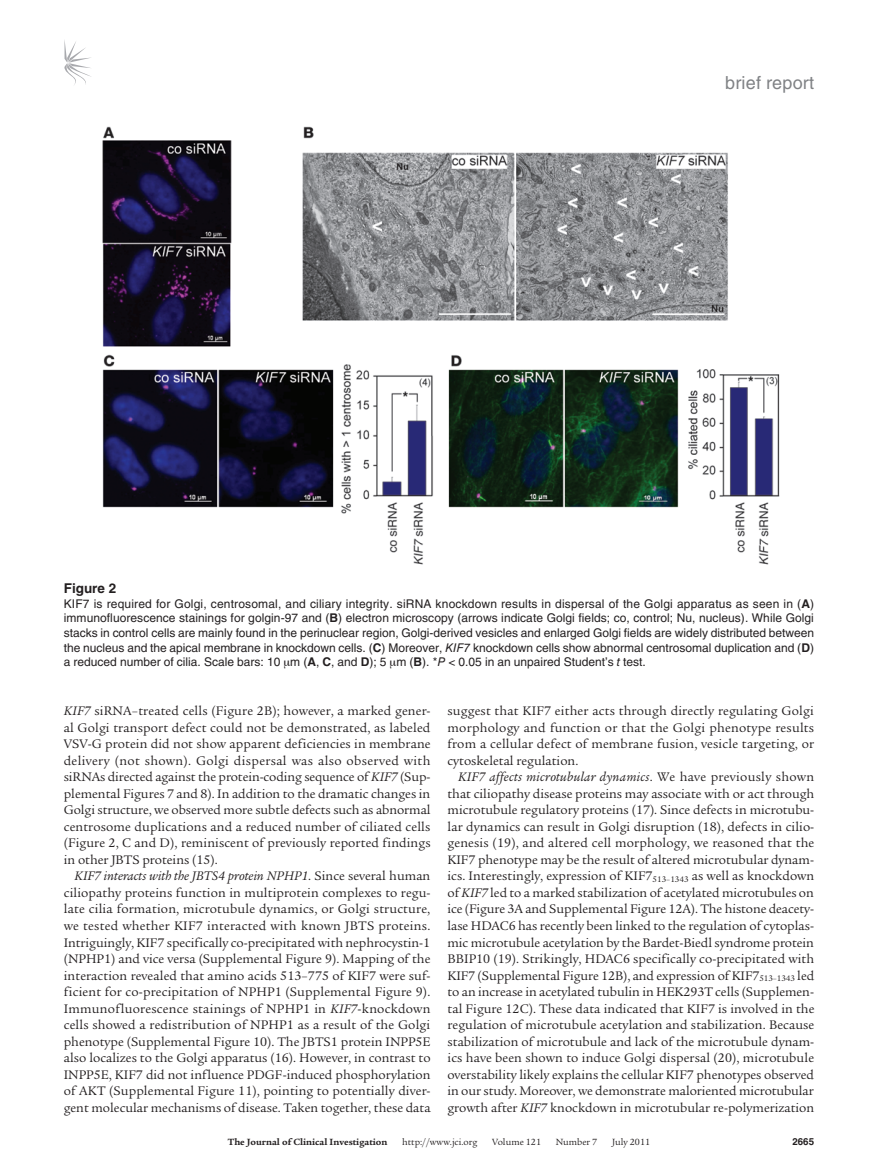
<style>
.page{position:relative;width:878px;height:1175px;background:#fff}
.page>*{position:absolute;margin:0;border:0;box-sizing:border-box;transform-origin:0 0}
.t1{font:18px "Helvetica LT Std";letter-spacing:.01em;color:#808285}
.t2{font:13.5px/16.5px "Legacy Serif Std";color:#231f20;text-align:justify}
.t3{font:700 13.5px "Helvetica LT Std";color:#231f20}
.t4{font:12px/14.7px "Helvetica LT Std";color:#231f20;text-align:justify}
.t5{font:9.75px "Legacy Serif Std";color:#231f20}
.t6{font:700 9.75px "Legacy Serif Std";color:#231f20}
.t7{font:700 9.75px "Helvetica LT Std";color:#231f20}
.s1{font-weight:700}
.s2{font-style:italic}
</style>
<div class="page">
<svg style="left:64px;top:40px;width:27px;height:45px"></svg>
<img style="left:102px;top:126px;width:678px;height:439px">
<h1 class="t1" style="left:725px;top:73px;width:90px">brief report</h1>
<p class="t3" style="left:64px;top:580px;width:54px">Figure 2</p>
<p class="t4" style="left:64px;top:596px;width:751px">KIF7 is required for Golgi, centrosomal, and ciliary integrity. siRNA knockdown results in dispersal of the Golgi apparatus as seen in (<span class="s1">A</span>) immunofluorescence stainings for golgin-97 and (<span class="s1">B</span>) electron microscopy (arrows indicate Golgi fields; co, control; Nu, nucleus). While Golgi stacks in control cells are mainly found in the perinuclear region, Golgi-derived vesicles and enlarged Golgi fields are widely distributed between the nucleus and the apical membrane in knockdown cells. (<span class="s1">C</span>) Moreover, <span class="s2">KIF7</span> knockdown cells show abnormal centrosomal duplication and (<span class="s1">D</span>) a reduced number of cilia. Scale bars: 10 m (<span class="s1">A</span>, <span class="s1">C</span>, and <span class="s1">D</span>); 5 m (<span class="s1">B</span>). *<span class="s2">P</span> &lt; 0.05 in an unpaired Student’s <span class="s2">t</span> test.</p>
<p class="t2" style="left:64px;top:703px;width:368px"><span class="s2">KIF7</span> siRNA–treated cells (Figure 2B); however, a marked gener&shy;al Golgi transport defect could not be demonstrated, as labeled VSV-G protein did not show apparent deficiencies in membrane delivery (not shown). Golgi dispersal was also observed with siRNAs directed against the protein-coding sequence of <span class="s2">KIF7</span> (Sup&shy;plemental Figures 7 and 8). In addition to the dramatic changes in Golgi structure, we observed more subtle defects such as abnormal centrosome duplications and a reduced number of ciliated cells (Figure 2, C and D), reminiscent of previously reported findings in other JBTS proteins (15).</p>
<p class="t2" style="left:64px;top:868px;width:368px;text-indent:11px"><span class="s2">KIF7 interacts with the JBTS4 protein NPHP1</span>. Since several human ciliopathy proteins function in multiprotein complexes to regu&shy;late cilia formation, microtubule dynamics, or Golgi structure, we tested whether KIF7 interacted with known JBTS proteins.<br>Intriguingly, KIF7 specifically co-precipitated with nephrocystin-1 (NPHP1) and vice versa (Supplemental Figure 9). Mapping of the interaction revealed that amino acids 513–775 of KIF7 were suf&shy;ficient for co-precipitation of NPHP1 (Supplemental Figure 9).<br>Immunofluorescence stainings of NPHP1 in <span class="s2">KIF7</span>-knockdown cells showed a redistribution of NPHP1 as a result of the Golgi phenotype (Supplemental Figure 10). The JBTS1 protein INPP5E also localizes to the Golgi apparatus (16). However, in contrast to INPP5E, KIF7 did not influence PDGF-induced phosphorylation of AKT (Supplemental Figure 11), pointing to potentially diver&shy;gent molecular mechanisms of disease. Taken together, these data</p>
<p class="t2" style="left:447px;top:703px;width:368px">suggest that KIF7 either acts through directly regulating Golgi morphology and function or that the Golgi phenotype results from a cellular defect of membrane fusion, vesicle targeting, or cytoskeletal regulation.</p>
<p class="t2" style="left:447px;top:769px;width:368px;text-indent:11px"><span class="s2">KIF7 affects microtubular dynamics</span>. We have previously shown that ciliopathy disease proteins may associate with or act through microtubule regulatory proteins (17). Since defects in microtubu&shy;lar dynamics can result in Golgi disruption (18), defects in cilio&shy;genesis (19), and altered cell morphology, we reasoned that the KIF7 phenotype may be the result of altered microtubular dynam&shy;ics. Interestingly, expression of KIF7<sub>513–1343</sub> as well as knockdown of <span class="s2">KIF7</span> led to a marked stabilization of acetylated microtubules on ice (Figure 3A and Supplemental Figure 12A). The histone deacety&shy;lase HDAC6 has recently been linked to the regulation of cytoplas&shy;mic microtubule acetylation by the Bardet-Biedl syndrome protein BBIP10 (19). Strikingly, HDAC6 specifically co-precipitated with KIF7 (Supplemental Figure 12B), and expression of KIF7<sub>513–1343</sub> led to an increase in acetylated tubulin in HEK293T cells (Supplemen&shy;tal Figure 12C). These data indicated that KIF7 is involved in the regulation of microtubule acetylation and stabilization. Because stabilization of microtubule and lack of the microtubule dynam&shy;ics have been shown to induce Golgi dispersal (20), microtubule overstability likely explains the cellular KIF7 phenotypes observed in our study. Moreover, we demonstrate maloriented microtubular growth after <span class="s2">KIF7</span> knockdown in microtubular re-polymerization</p>
<p class="t6" style="left:228px;top:1135px;width:161px">The Journal of Clinical Investigation</p>
<p class="t5" style="left:402px;top:1136px;width:77px">http://www.jci.org</p>
<p class="t5" style="left:492px;top:1136px;width:50px">Volume 121</p>
<p class="t5" style="left:555px;top:1136px;width:43px">Number 7</p>
<p class="t5" style="left:612px;top:1136px;width:40px">July 2011</p>
<p class="t7" style="left:792px;top:1135px;width:23px">2665</p>
</div>
